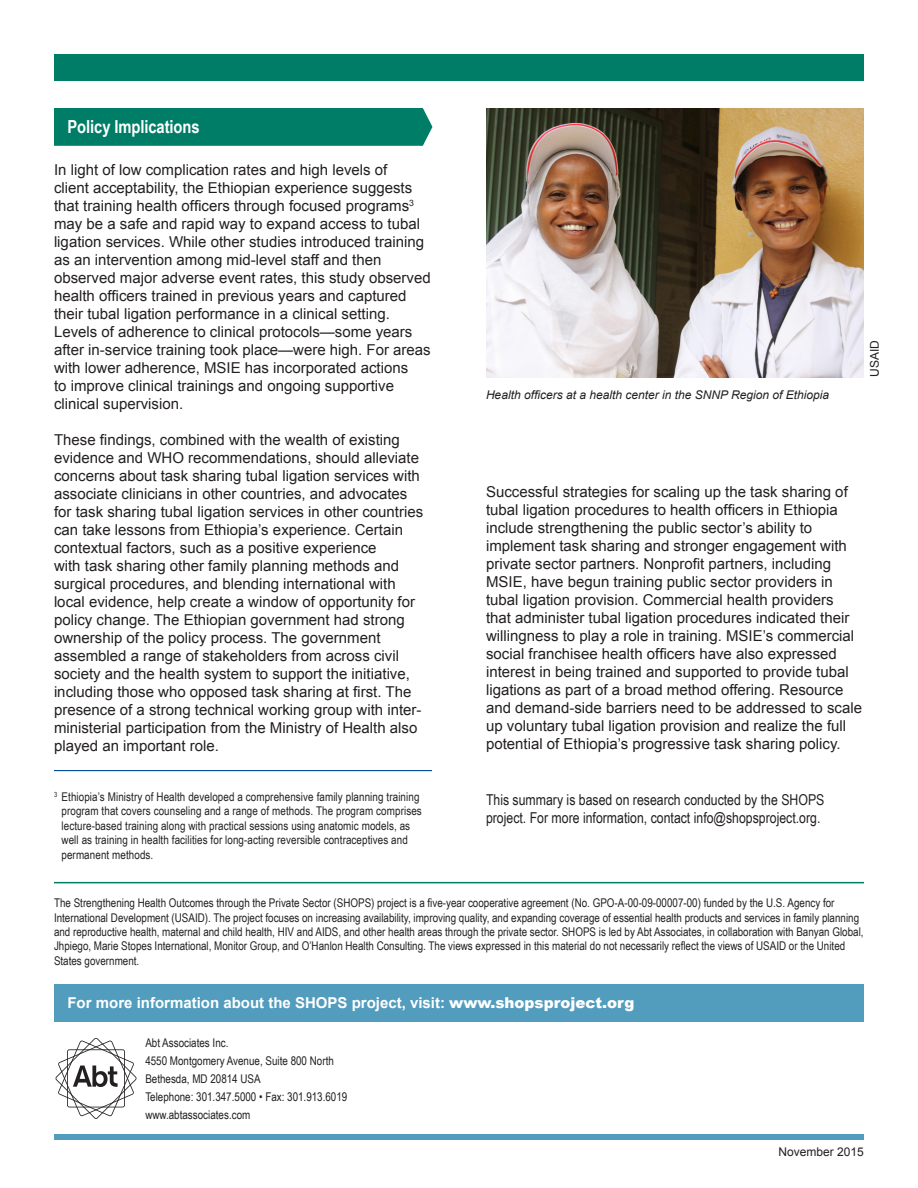
<style>
.page{position:relative;width:918px;height:1188px;background:#fff}
.page>*{position:absolute;margin:0;border:0;box-sizing:border-box;transform-origin:0 0}
.t1{font:700 18px "Arial Narrow";letter-spacing:-.005em;color:#fff}
.t2{font:15px/18px "Arial";color:#231f20}
.t3{font:15px/18px "Arial Narrow";color:#231f20}
.t4{font:700 15px "Arial";color:#fff}
.t5{font:12px/14.4px "Arial Narrow";color:#231f20}
.t6{font:italic 12px "Arial";color:#231f20}
.t7{font:12px "Arial";color:#231f20}
.s1{font-weight:900}
</style>
<div class="page">
<div style="left:54px;top:54px;width:810px;height:27px;background:#007d67"></div>
<div style="left:54px;top:1134px;width:810px;height:5px;background:#529cbe"></div>
<svg style="left:56px;top:1038px;width:81px;height:81px"></svg>
<div style="left:54px;top:984px;width:810px;height:38px;background:#529cbe"></div>
<hr style="left:54px;top:882px;width:810px;height:1px;background:#007d67">
<div style="left:54px;top:108px;width:378px;height:38px;background:#007d67"></div>
<img style="left:486px;top:108px;width:378px;height:269px">
<hr style="left:54px;top:770px;width:378px;height:1px;background:#014990">
<p class="t1" style="left:68px;top:113px;width:134px">Policy Implications</p>
<p class="t2" style="left:54px;top:161px;width:378px">In light of low complication rates and high levels of<br>client acceptability, the Ethiopian experience suggests that training health officers through focused programs<sup>3 </sup>may be a safe and rapid way to expand access to tubal ligation services. While other studies introduced training as an intervention among mid-level staff and then observed major adverse event rates, this study observed health officers trained in previous years and captured their tubal ligation performance in a clinical setting.<br>Levels of adherence to clinical protocols—some years</p>
<p class="t2" style="left:54px;top:341px;width:378px">after in-service training took place—were high. For areas with lower adherence, MSIE has incorporated actions</p>
<p class="t2" style="left:54px;top:377px;width:342px">to improve clinical trainings and ongoing supportive clinical supervision.</p>
<p class="t2" style="left:54px;top:431px;width:371px">These findings, combined with the wealth of existing evidence and WHO recommendations, should alleviate concerns about task sharing tubal ligation services with associate clinicians in other countries, and advocates for task sharing tubal ligation services in other countries can take lessons from Ethiopia’s experience. Certain contextual factors, such as a positive experience<br>with task sharing other family planning methods and surgical procedures, and blending international with local evidence, help create a window of opportunity for policy change. The Ethiopian government had strong ownership of the policy process. The government assembled a range of stakeholders from across civil society and the health system to support the initiative, including those who opposed task sharing at first. The presence of a strong technical working group with inter&shy;ministerial participation from the Ministry of Health also played an important role.</p>
<p class="t5" style="left:62px;top:789px;width:362px;text-indent:-8px"><sup>3</sup> Ethiopia’s Ministry of Health developed a comprehensive family planning training program that covers counseling and a range of methods. The program comprises lecture-based training along with practical sessions using anatomic models, as well as training in health facilities for long-acting reversible contraceptives and permanent methods.</p>
<p class="t6" style="left:486px;top:387px;width:345px">Health officers at a health center in the SNNP Region of Ethiopia</p>
<p class="t7" style="left:867px;top:377px;width:38px;rotate:-90deg">USAID</p>
<p class="t2" style="left:486px;top:483px;width:378px">Successful strategies for scaling up the task sharing of tubal ligation procedures to health officers in Ethiopia include strengthening the public sector’s ability to implement task sharing and stronger engagement with private sector partners. Nonprofit partners, including MSIE, have begun training public sector providers in tubal ligation provision. Commercial health providers that administer tubal ligation procedures indicated their willingness to play a role in training. MSIE’s commercial social franchisee health officers have also expressed interest in being trained and supported to provide tubal ligations as part of a broad method offering. Resource and demand-side barriers need to be addressed to scale up voluntary tubal ligation provision and realize the full potential of Ethiopia’s progressive task sharing policy.</p>
<p class="t3" style="left:486px;top:791px;width:340px">This summary is based on research conducted by the SHOPS project. For more information, contact info@shopsproject.org.</p>
<p class="t5" style="left:54px;top:895px;width:811px">The Strengthening Health Outcomes through the Private Sector (SHOPS) project is a five-year cooperative agreement (No. GPO-A-00-09-00007-00) funded by the U.S. Agency for International Development (USAID). The project focuses on increasing availability, improving quality, and expanding coverage of essential health products and services in family planning and reproductive health, maternal and child health, HIV and AIDS, and other health areas through the private sector. SHOPS is led by Abt Associates, in collaboration with Banyan Global, Jhpiego, Marie Stopes International, Monitor Group, and O’Hanlon Health Consulting. The views expressed in this material do not necessarily reflect the views of USAID or the United States government.</p>
<p class="t4" style="left:68px;top:993px;width:568px">For more information about the SHOPS project, visit: <span class="s1">www.shopsproject.org</span></p>
<p class="t5" style="left:145px;top:1035px;width:85px">Abt Associates Inc.</p>
<p class="t5" style="left:145px;top:1053px;width:190px">4550 Montgomery Avenue, Suite 800 North</p>
<p class="t5" style="left:145px;top:1071px;width:117px">Bethesda, MD 20814 USA</p>
<p class="t5" style="left:145px;top:1089px;width:204px">Telephone: 301.347.5000 • Fax: 301.913.6019</p>
<p class="t5" style="left:145px;top:1107px;width:106px">www.abtassociates.com</p>
<p class="t7" style="left:779px;top:1144px;width:87px">November 2015</p>
</div>
